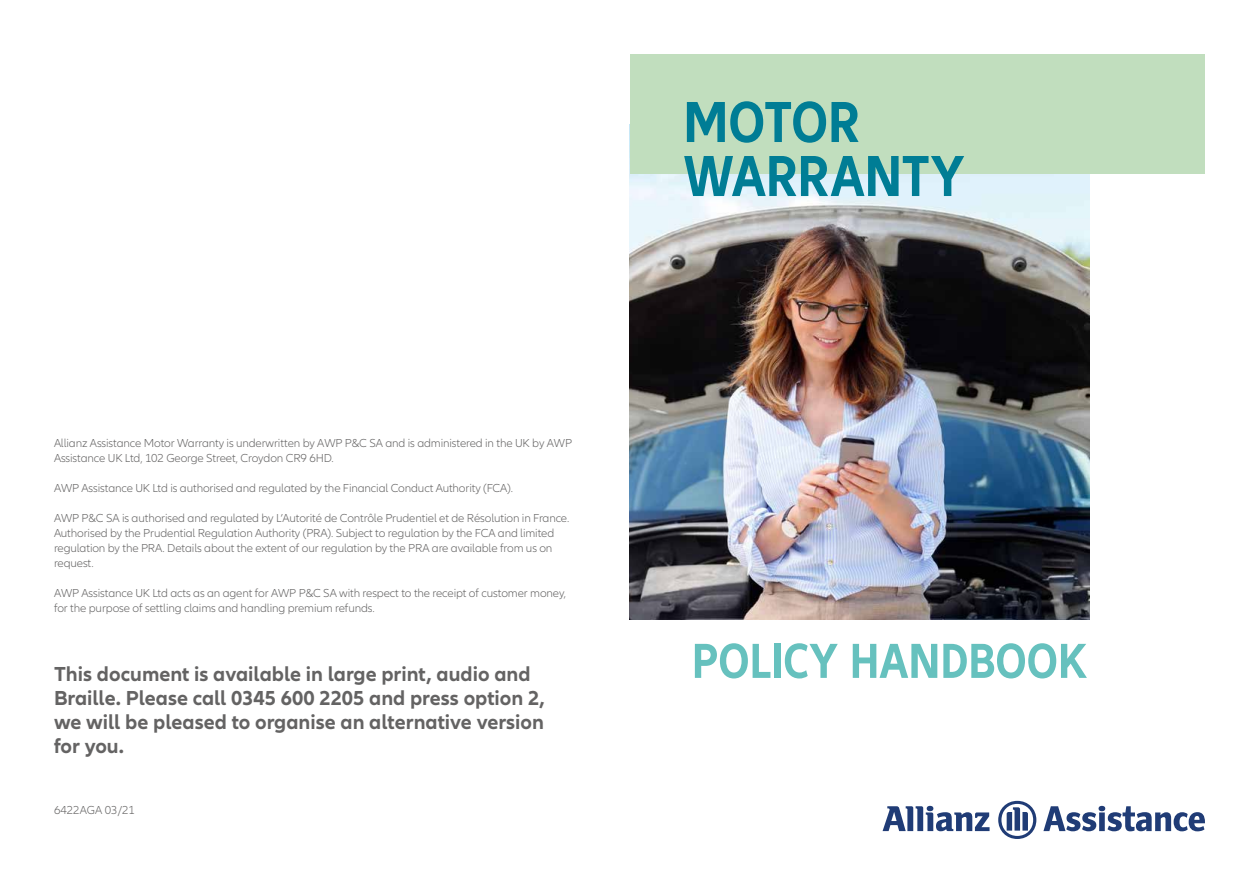
<style>
.page{position:relative;width:1259px;height:893px;background:#fff}
.page>*{position:absolute;margin:0;border:0;box-sizing:border-box;transform-origin:0 0}
.t1{font:700 condensed 60px/54px "Allianz Neo";letter-spacing:.005em;color:#007d95}
.t2{font:700 condensed 51px "Allianz Neo";letter-spacing:.005em;color:#66c1be}
.t3{font:700 21px/24px "Allianz Neo";color:#646363}
.t4{font:300 12px/15px "Allianz Neo";letter-spacing:-.01em;color:#646363}
</style>
<div class="page">
<img style="left:629px;top:124px;width:460px;height:496px">
<svg style="left:882px;top:806px;width:107px;height:25px"></svg>
<svg style="left:998px;top:801px;width:38px;height:38px"></svg>
<svg style="left:1043px;top:806px;width:162px;height:25px"></svg>
<div style="left:630px;top:54px;width:575px;height:119px;background:#c1debe"></div>
<p class="t4" style="left:54px;top:436px;width:519px">Allianz Assistance Motor Warranty is underwritten by AWP P&amp;C SA and is administered in the UK by AWP<br>Assistance UK Ltd, 102 George Street, Croydon CR9 6HD.</p>
<p class="t4" style="left:54px;top:481px;width:461px">AWP Assistance UK Ltd is authorised and regulated by the Financial Conduct Authority (FCA).</p>
<p class="t4" style="left:54px;top:511px;width:517px">AWP P&amp;C SA is authorised and regulated by L’Autorité de Contrôle Prudentiel et de Résolution in France.<br>Authorised by the Prudential Regulation Authority (PRA). Subject to regulation by the FCA and limited regulation by the PRA. Details about the extent of our regulation by the PRA are available from us on request.</p>
<p class="t4" style="left:54px;top:586px;width:513px">AWP Assistance UK Ltd acts as an agent for AWP P&amp;C SA with respect to the receipt of customer money, for the purpose of settling claims and handling premium refunds.</p>
<h3 class="t3" style="left:54px;top:662px;width:492px">This document is available in large print, audio and Braille. Please call 0345 600 2205 and press option 2, we will be pleased to organise an alternative version for you.</h3>
<p class="t4" style="left:54px;top:803px;width:82px">6422AGA 03/21</p>
<h1 class="t1" style="left:683px;top:96px;width:282px">MOTOR<br>WARRANTY</h1>
<h2 class="t2" style="left:692px;top:631px;width:397px">POLICY HANDBOOK</h2>
</div>
